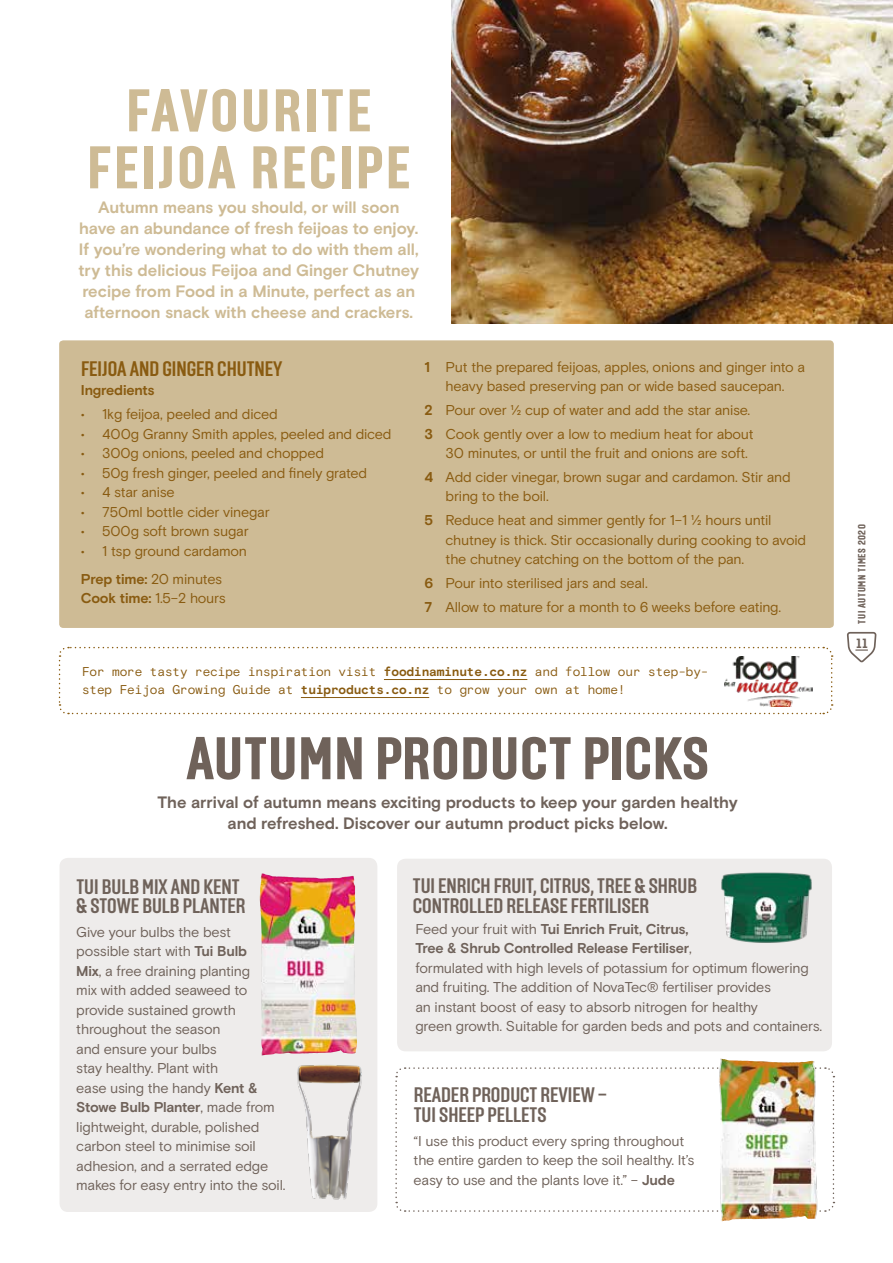
<style>
.page{position:relative;width:893px;height:1263px;background:#fff}
.page>*{position:absolute;margin:0;border:0;box-sizing:border-box;transform-origin:0 0}
.t1{font:800 60px/57px "Solido Condensed";letter-spacing:.05em;color:#cebb95;text-align:center}
.t2{font:800 60px "Solido Condensed";letter-spacing:.02em;color:#6f625a}
.t3{font:700 21px/19.5px "Solido Condensed";color:#6f625a}
.t4{font:700 21px "Solido Condensed";color:#895b11}
.t5{font:700 16.5px/21px "Basis Grotesque Pro";color:#cebb95;text-align:center}
.t6{font:700 16.5px/21px "Basis Grotesque Pro";letter-spacing:-.005em;color:#6f625a;text-align:center}
.t7{font:14.25px/23.7px "Basis Grotesque Pro";letter-spacing:-.015em;color:#895b11}
.t8{font:14.25px/19.5px "Basis Grotesque Pro";letter-spacing:-.015em;color:#6f625a}
.t9{font:700 14.25px "Basis Grotesque Pro";letter-spacing:-.01em;color:#895b11}
.t10{font:800 13.35px "Solido Condensed";color:#6f625a}
.t11{font:12.75px/18px "Basis Grotesque Pro Mono";letter-spacing:-.01em;color:#895b11}
.t12{font:800 10.5px "Solido Condensed";letter-spacing:.055em;color:#6f625a}
.s1{font-weight:700}
</style>
<div class="page">
<div style="left:59px;top:340px;width:775px;height:288px;background:#cebb95;border-radius:4px"></div>
<img style="left:452px;top:0;width:441px;height:324px">
<svg style="left:395px;top:1067px;width:440px;height:145px"></svg>
<svg style="left:58px;top:646px;width:775px;height:69px"></svg>
<div style="left:60px;top:858px;width:317px;height:354px;background:#eeeceb;border-radius:9px"></div>
<div style="left:397px;top:859px;width:435px;height:192px;background:#eeeceb;border-radius:9px"></div>
<img style="left:297px;top:1065px;width:65px;height:135px">
<img style="left:721px;top:872px;width:91px;height:71px">
<img style="left:725px;top:656px;width:87px;height:50px">
<img style="left:260px;top:873px;width:97px;height:182px">
<hr style="left:384px;top:679px;width:143px;height:1px;background:#895b11">
<hr style="left:301px;top:697px;width:128px;height:1px;background:#895b11">
<img style="left:714px;top:1058px;width:108px;height:164px">
<svg style="left:847px;top:631px;width:30px;height:32px"></svg>
<h1 class="t1" style="left:87px;top:86px;width:324px">FAVOURITE<br>FEIJOA RECIPE</h1>
<p class="t5" style="left:78px;top:197px;width:342px">Autumn means you should, or will soon have an abundance of fresh feijoas to enjoy.<br>If you’re wondering what to do with them all, try this delicious Feijoa and Ginger Chutney recipe from Food in a Minute, perfect as an afternoon snack with cheese and crackers.</p>
<h2 class="t4" style="left:81px;top:357px;width:203px">FEIJOA AND GINGER CHUTNEY</h2>
<p class="t9" style="left:81px;top:382px;width:75px">Ingredients</p>
<p class="t7" style="left:81px;top:402px;width:198px">• 1kg feijoa, peeled and diced</p>
<p class="t7" style="left:81px;top:422px;width:312px">• 400g Granny Smith apples, peeled and diced</p>
<p class="t7" style="left:81px;top:441px;width:245px">• 300g onions, peeled and chopped</p>
<p class="t7" style="left:81px;top:461px;width:288px">• 50g fresh ginger, peeled and finely grated</p>
<p class="t7" style="left:81px;top:480px;width:95px">• 4 star anise</p>
<p class="t7" style="left:81px;top:500px;width:190px">• 750ml bottle cider vinegar</p>
<p class="t7" style="left:81px;top:519px;width:169px">• 500g soft brown sugar</p>
<p class="t7" style="left:81px;top:536px;width:168px;line-height:28px">• 1 tsp ground cardamon<br><span class="s1">Prep time:</span> 20 minutes</p>
<p class="t7" style="left:81px;top:586px;width:146px"><span class="s1">Cook time:</span> 1.5–2 hours</p>
<p class="t7" style="left:424px;top:357px;width:382px;line-height:19.5px;text-align:center"><span class="s1">1</span> Put the prepared feijoas, apples, onions and ginger into a heavy based preserving pan or wide based saucepan.</p>
<p class="t7" style="left:424px;top:398px;width:331px"><span class="s1">2</span> Pour over ½ cup of water and add the star anise.<br><span class="s1">3</span> Cook gently over a low to medium heat for about</p>
<p class="t7" style="left:424px;top:441px;width:368px;text-indent:21px">30 minutes, or until the fruit and onions are soft.<br><span class="s1">4</span> Add cider vinegar, brown sugar and cardamon. Stir and</p>
<p class="t7" style="left:424px;top:484px;width:349px;text-indent:21px">bring to the boil.<br><span class="s1">5</span> Reduce heat and simmer gently for 1–1 ½ hours until</p>
<p class="t7" style="left:446px;top:530px;width:362px;line-height:19.5px">chutney is thick. Stir occasionally during cooking to avoid the chutney catching on the bottom of the pan.</p>
<p class="t7" style="left:424px;top:571px;width:358px"><span class="s1">6</span> Pour into sterilised jars and seal.<br><span class="s1">7</span> Allow to mature for a month to 6 weeks before eating.</p>
<p class="t11" style="left:82px;top:662px;width:628px">For more tasty recipe inspiration visit <span class="s1">foodinaminute.co.nz</span> and follow our step-by&shy;step Feijoa Growing Guide at <span class="s1">tuiproducts.co.nz</span> to grow your own at home!</p>
<h1 class="t2" style="left:186px;top:724px;width:524px">AUTUMN PRODUCT PICKS</h1>
<p class="t6" style="left:157px;top:791px;width:582px">The arrival of autumn means exciting products to keep your garden healthy and refreshed. Discover our autumn product picks below.</p>
<h2 class="t3" style="left:76px;top:877px;width:171px">TUI BULB MIX AND KENT &amp; STOWE BULB PLANTER</h2>
<p class="t8" style="left:76px;top:922px;width:211px">Give your bulbs the best possible start with <span class="s1">Tui Bulb<br>Mix</span>, a free draining planting<br>mix with added seaweed to provide sustained growth throughout the season<br>and ensure your bulbs<br>stay healthy. Plant with<br>ease using the handy <span class="s1">Kent &amp;<br>Stowe Bulb Planter</span>, made from lightweight, durable, polished carbon steel to minimise soil adhesion, and a serrated edge makes for easy entry into the soil.</p>
<h2 class="t3" style="left:413px;top:877px;width:286px">TUI ENRICH FRUIT, CITRUS, TREE &amp; SHRUB<br>CONTROLLED RELEASE FERTILISER</h2>
<p class="t8" style="left:415px;top:919px;width:408px">Feed your fruit with <span class="s1">Tui Enrich Fruit, Citrus,<br>Tree &amp; Shrub Controlled Release Fertiliser</span>,<br>formulated with high levels of potassium for optimum flowering and fruiting. The addition of NovaTec® fertiliser provides<br>an instant boost of easy to absorb nitrogen for healthy<br>green growth. Suitable for garden beds and pots and containers.</p>
<h2 class="t3" style="left:414px;top:1086px;width:195px">READER PRODUCT REVIEW –<br>TUI SHEEP PELLETS</h2>
<p class="t8" style="left:414px;top:1131px;width:282px">“I use this product every spring throughout the entire garden to keep the soil healthy. It’s easy to use and the plants love it.” – <span class="s1">Jude</span></p>
<p class="t12" style="left:856px;top:624px;width:101px;rotate:-90deg">TUI AUTUMN TIMES 2020</p>
<p class="t10" style="left:856px;top:636px;width:12px">11</p>
</div>
